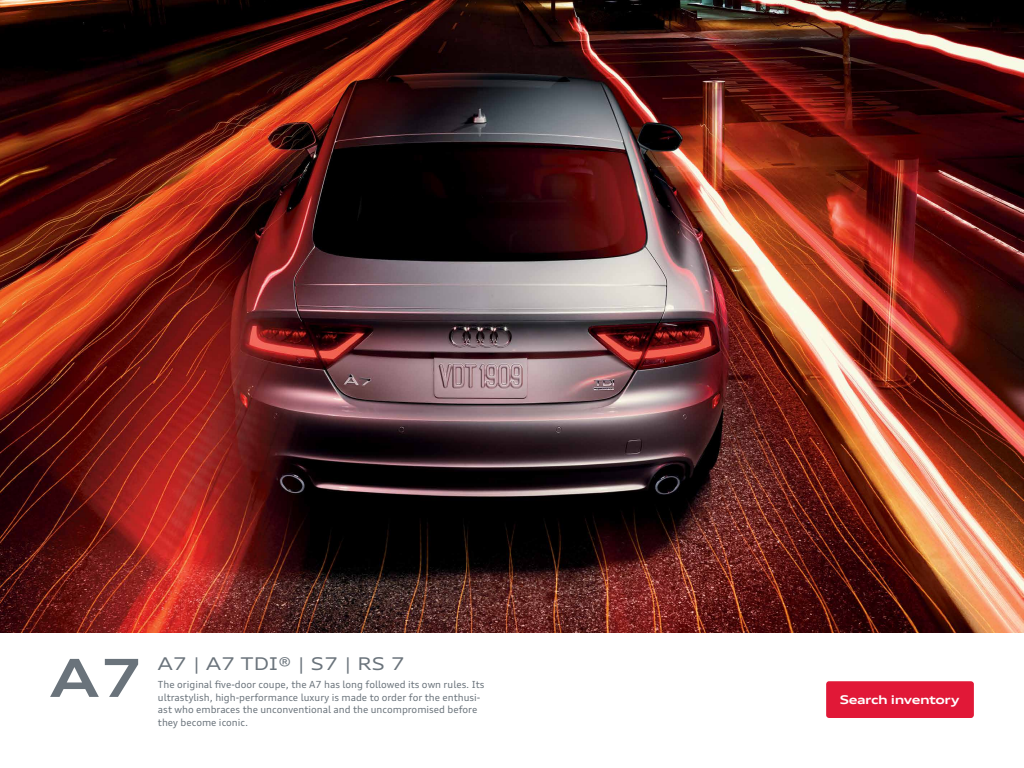
<style>
.page{position:relative;width:1024px;height:768px;background:#fff}
.page>*{position:absolute;margin:0;border:0;box-sizing:border-box;transform-origin:0 0}
.t1{font:700 expanded 52.55px "Audi Type";color:#6a737b}
.t2{font:expanded 17.55px "Audi Type";color:#6a737b}
.t3{font:700 expanded 12px "Audi Type";letter-spacing:-.04em;color:#fff}
.t4{font:9.75px/12.7px "Audi Type";color:#6a737b}
</style>
<div class="page">
<img style="left:0;top:0;width:1024px;height:633px">
<div style="left:827px;top:682px;width:146px;height:35px;background:#e11837;border-radius:2px"></div>
<div style="left:826px;top:681px;width:148px;height:37px;border:2px solid #e11837;border-radius:2px"></div>
<h1 class="t1" style="left:50px;top:645px;width:95px">A7</h1>
<h2 class="t2" style="left:158px;top:653px;width:248px">A7 | A7 TDI® | S7 | RS 7</h2>
<p class="t4" style="left:158px;top:678px;width:328px">The original five-door coupe, the A7 has long followed its own rules. Its ultrastylish, high-performance luxury is made to order for the enthusi&shy;ast who embraces the unconventional and the uncompromised before they become iconic.</p>
<p class="t3" style="left:840px;top:692px;width:121px">Search inventory</p>
</div>
